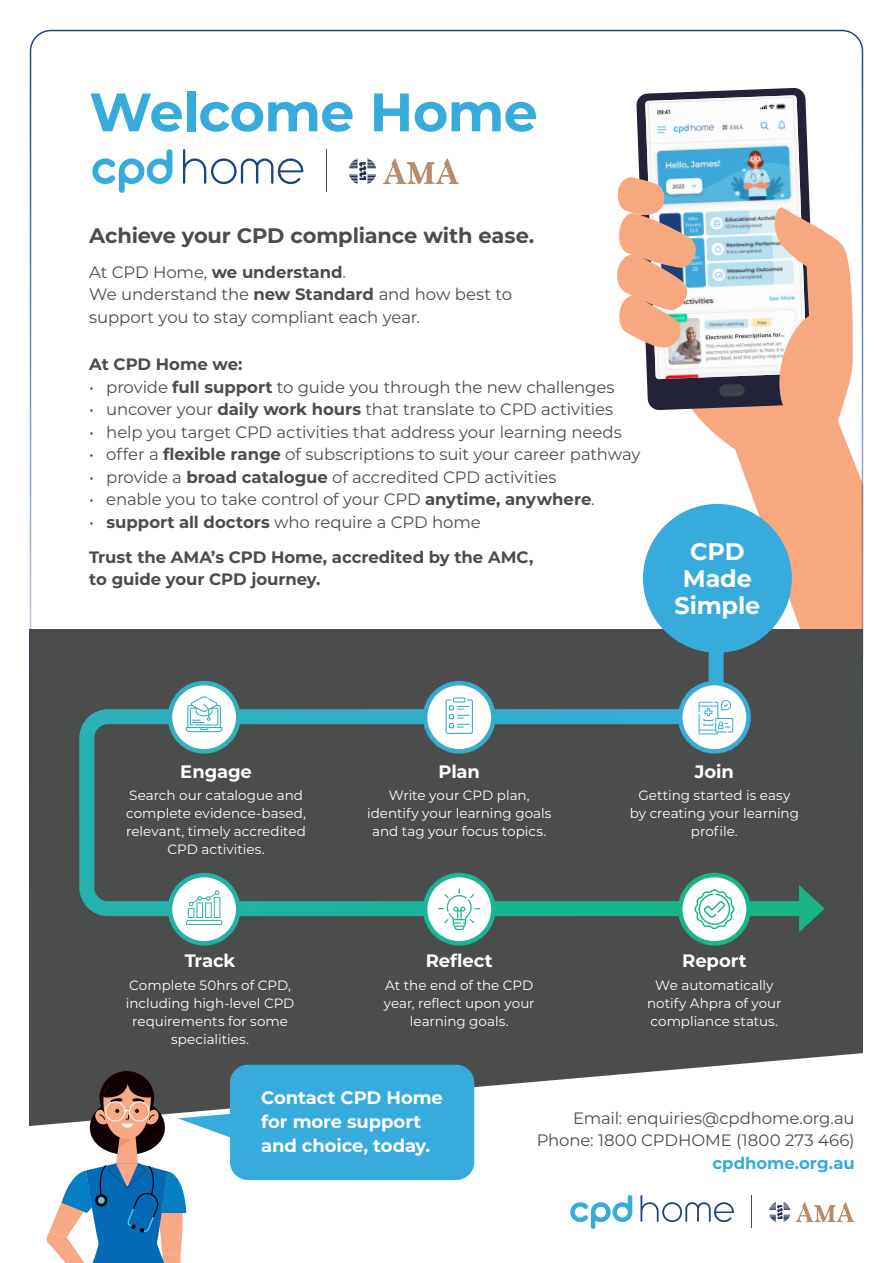
<style>
.page{position:relative;width:893px;height:1263px;background:#fff}
.page>*{position:absolute;margin:0;border:0;box-sizing:border-box;transform-origin:0 0}
.t1{font:700 54px "Montserrat";letter-spacing:-.015em;color:#37abdc}
.t2{font:700 24px/27px "Montserrat";letter-spacing:-.005em;color:#fff;text-align:center}
.t3{font:700 21px "Montserrat";letter-spacing:-.01em;color:#4b4c4c}
.t4{font:700 18px/24px "Montserrat";letter-spacing:-.005em;color:#fff}
.t5{font:16.5px/22.5px "Montserrat";letter-spacing:-.01em;color:#4b4c4c}
.t6{font:700 16.5px/22.5px "Montserrat";letter-spacing:-.005em;color:#4b4c4c}
.t7{font:700 16.5px "Montserrat";color:#37abdc}
.t8{font:13.5px/18px "Montserrat";color:#fff;text-align:center}
.s1{font-weight:700}
</style>
<div class="page">
<svg style="left:684px;top:410px;width:176px;height:219px;fill:#f8a87e"></svg>
<svg style="left:636px;top:88px;width:174px;height:322px;fill:#232337"></svg>
<img style="left:645px;top:95px;width:162px;height:284px">
<svg style="left:719px;top:384px;width:26px;height:13px"></svg>
<svg style="left:770px;top:207px;width:84px;height:225px"></svg>
<svg style="left:617px;top:177px;width:87px;height:174px"></svg>
<div style="left:30px;top:629px;width:833px;height:621px;background:#4b4c4c"></div>
<svg style="left:79px;top:622px;width:730px;height:294px"></svg>
<svg style="left:799px;top:885px;width:26px;height:47px"></svg>
<svg style="left:92px;top:149px;width:80px;height:44px"></svg>
<svg style="left:183px;top:149px;width:120px;height:35px"></svg>
<svg style="left:349px;top:158px;width:27px;height:26px"></svg>
<svg style="left:383px;top:158px;width:76px;height:26px"></svg>
<hr style="left:326px;top:150px;width:1px;height:42px;background:#535355">
<svg style="left:170px;top:875px;width:68px;height:68px;background:#e4f5f4"></svg>
<div style="left:168px;top:873px;width:72px;height:72px;border:4px solid #20b2a4;border-radius:50%"></div>
<svg style="left:425px;top:875px;width:68px;height:68px;background:#d9f2ed"></svg>
<div style="left:423px;top:873px;width:73px;height:72px;border:4px solid #1ab496;border-radius:50%"></div>
<svg style="left:680px;top:875px;width:68px;height:68px;background:#dcf3ed"></svg>
<div style="left:678px;top:873px;width:73px;height:72px;border:4px solid #17b588;border-radius:50%"></div>
<svg style="left:29px;top:1050px;width:834px;height:200px;fill:#fff"></svg>
<svg style="left:570px;top:1195px;width:62px;height:34px;background:#bbe2f3"></svg>
<svg style="left:640px;top:1195px;width:94px;height:27px;background:#d5dde8"></svg>
<svg style="left:769px;top:1202px;width:86px;height:20px;background:#dad1cb"></svg>
<hr style="left:751px;top:1195px;width:1px;height:33px;background:#535355">
<svg style="left:170px;top:683px;width:68px;height:68px;background:#e3f4f6"></svg>
<div style="left:168px;top:681px;width:72px;height:73px;border:4px solid #2fb0bc;border-radius:50%"></div>
<svg style="left:425px;top:683px;width:68px;height:68px;background:#e6f4f8"></svg>
<div style="left:423px;top:681px;width:73px;height:73px;border:4px solid #33adc9;border-radius:50%"></div>
<svg style="left:680px;top:683px;width:68px;height:68px;background:#e4f4f9"></svg>
<div style="left:678px;top:681px;width:73px;height:73px;border:4px solid #38acd8;border-radius:50%"></div>
<div style="left:643px;top:504px;width:149px;height:149px;background:#37abdc;border-radius:50%"></div>
<div style="left:230px;top:1065px;width:244px;height:115px;background:#37abdc;border-radius:18px"></div>
<svg style="left:47px;top:1071px;width:191px;height:192px"></svg>
<svg style="left:698px;top:700px;width:35px;height:34px"></svg>
<svg style="left:186px;top:696px;width:36px;height:36px"></svg>
<svg style="left:446px;top:697px;width:27px;height:37px"></svg>
<svg style="left:186px;top:890px;width:36px;height:35px"></svg>
<svg style="left:438px;top:888px;width:42px;height:42px;background:#e0f4f0"></svg>
<svg style="left:694px;top:889px;width:40px;height:40px;background:#c6ece1"></svg>
<p class="t1" style="left:89px;top:73px;width:450px">Welcome Home</p>
<p class="t3" style="left:89px;top:220px;width:446px">Achieve your CPD compliance with ease.</p>
<p class="t5" style="left:89px;top:260px;width:424px">At CPD Home, <span class="s1">we understand</span>.<br>We understand the <span class="s1">new Standard</span> and how best to support you to stay compliant each year.</p>
<p class="t6" style="left:89px;top:352px;width:155px">At CPD Home we:</p>
<p class="t5" style="left:89px;top:375px;width:527px">• provide <span class="s1">full support</span> to guide you through the new challenges</p>
<p class="t5" style="left:89px;top:397px;width:525px">• uncover your <span class="s1">daily work hours</span> that translate to CPD activities</p>
<p class="t5" style="left:89px;top:420px;width:534px">• help you target CPD activities that address your learning needs</p>
<p class="t5" style="left:89px;top:442px;width:553px">• offer a <span class="s1">flexible range</span> of subscriptions to suit your career pathway</p>
<p class="t5" style="left:89px;top:465px;width:469px">• provide a <span class="s1">broad catalogue</span> of accredited CPD activities</p>
<p class="t5" style="left:89px;top:487px;width:507px">• enable you to take control of your CPD <span class="s1">anytime, anywhere</span>.</p>
<p class="t5" style="left:89px;top:510px;width:393px">• <span class="s1">support all doctors</span> who require a CPD home</p>
<p class="t6" style="left:89px;top:545px;width:446px">Trust the AMA’s CPD Home, accredited by the AMC, to guide your CPD journey.</p>
<p class="t2" style="left:674px;top:537px;width:87px">CPD<br>Made<br>Simple</p>
<p class="t4" style="left:180px;top:758px;width:73px">Engage</p>
<p class="t8" style="left:126px;top:785px;width:181px">Search our catalogue and complete evidence-based, relevant, timely accredited<br>CPD activities.</p>
<p class="t4" style="left:185px;top:948px;width:52px">Track</p>
<p class="t8" style="left:126px;top:975px;width:170px">Complete 50hrs of CPD, including high-level CPD requirements for some specialities.</p>
<p class="t4" style="left:438px;top:758px;width:43px">Plan</p>
<p class="t8" style="left:367px;top:785px;width:186px">Write your CPD plan, identify your learning goals and tag your focus topics.</p>
<p class="t4" style="left:426px;top:948px;width:69px">Reflect</p>
<p class="t8" style="left:384px;top:975px;width:152px">At the end of the CPD year, reflect upon your learning goals.</p>
<p class="t4" style="left:695px;top:758px;width:41px">Join</p>
<p class="t8" style="left:630px;top:785px;width:171px">Getting started is easy by creating your learning profile.</p>
<p class="t4" style="left:682px;top:948px;width:66px">Report</p>
<p class="t8" style="left:647px;top:975px;width:136px">We automatically notify Ahpra of your compliance status.</p>
<p class="t4" style="left:261px;top:1085px;width:183px">Contact CPD Home for more support and choice, today.</p>
<p class="t5" style="left:573px;top:1106px;width:283px">Email: enquiries@cpdhome.org.au</p>
<p class="t5" style="left:537px;top:1128px;width:319px">Phone: 1800 CPDHOME (1800 273 466)</p>
<p class="t7" style="left:712px;top:1151px;width:144px">cpdhome.org.au</p>
</div>
